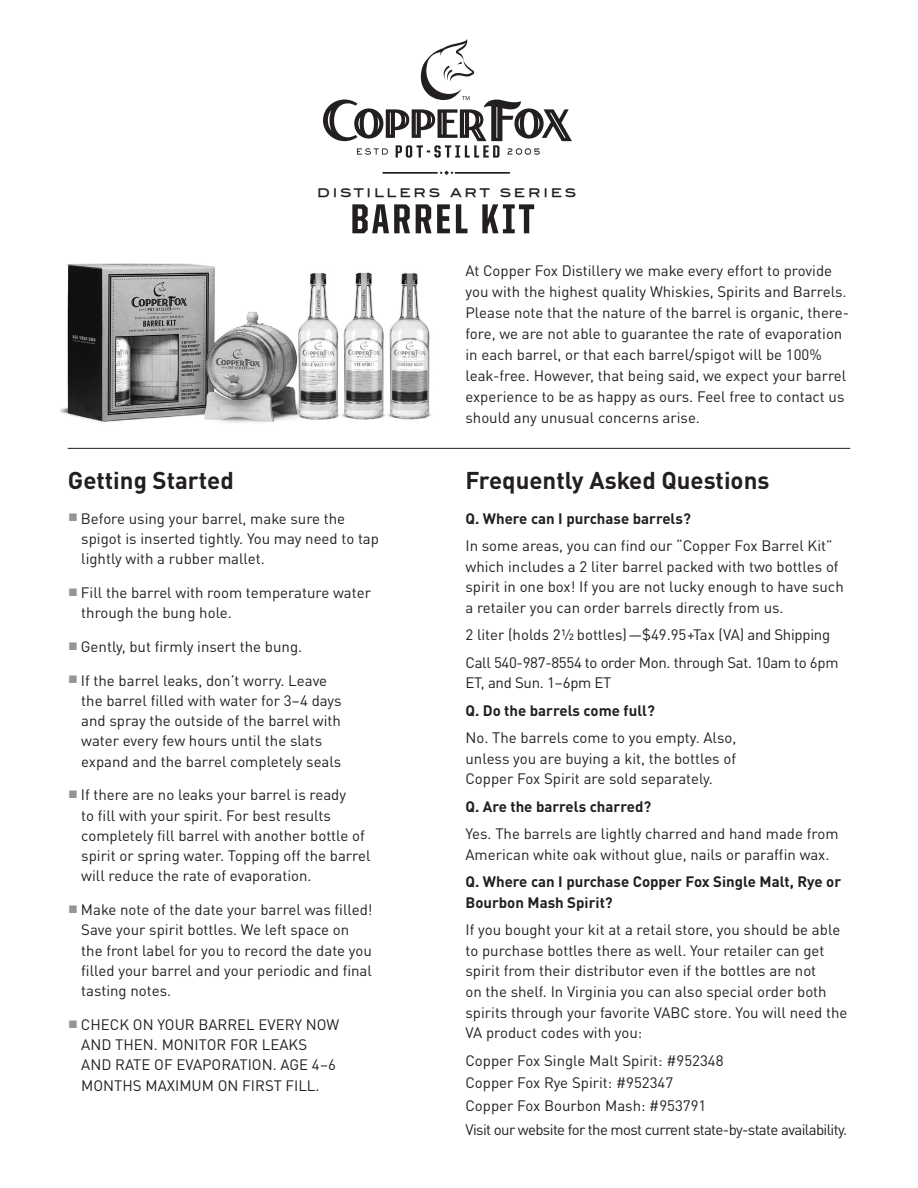
<style>
.page{position:relative;width:918px;height:1188px;background:#fff}
.page>*{position:absolute;margin:0;border:0;box-sizing:border-box;transform-origin:0 0}
.t1{font:700 42px "Helvetica Neue CE";color:#000}
.t2{font:700 24px "DIN Pro";color:#231f20}
.t3{font:15px/20.2px "DIN Pro";color:#231f20}
.t4{font:700 15px/20.7px "DIN Pro";color:#231f20}
.t5{font:15px/20.7px "DIN Pro";letter-spacing:-.02em;color:#231f20}
.t6{font:15px "DIN Pro";letter-spacing:-.04em;color:#231f20}
.t7{font:13.95px "Blair Md ITCTT Medium";letter-spacing:.2em;color:#231f20}
.s1{font-size:10.5px;color:#939598}
</style>
<div class="page">
<img style="left:59px;top:263px;width:372px;height:160px">
<hr style="left:68px;top:448px;width:782px;height:1px;background:#231f20">
<svg style="left:323px;top:39px;width:249px;height:119px"></svg>
<svg style="left:352px;top:204px;width:182px;height:29px"></svg>
<svg style="left:382px;top:170px;width:128px;height:5px"></svg>
<p class="t7" style="left:317px;top:183px;width:261px">DISTILLERS ART SERIES</p>
<p class="t3" style="left:465px;top:259px;width:385px;line-height:21px">At Copper Fox Distillery we make every effort to provide you with the highest quality Whiskies, Spirits and Barrels.<br>Please note that the nature of the barrel is organic, there&shy;fore, we are not able to guarantee the rate of evaporation in each barrel, or that each barrel/spigot will be 100% leak-free. However, that being said, we expect your barrel experience to be as happy as ours. Feel free to contact us should any unusual concerns arise.</p>
<p class="t2" style="left:68px;top:462px;width:168px">Getting Started</p>
<p class="t2" style="left:465px;top:462px;width:305px">Frequently Asked Questions</p>
<p class="t4" style="left:465px;top:507px;width:227px">Q. Where can I purchase barrels?</p>
<p class="t3" style="left:465px;top:534px;width:380px;line-height:20.7px">In some areas, you can find our “Copper Fox Barrel Kit” which includes a 2 liter barrel packed with two bottles of spirit in one box! If you are not lucky enough to have such a retailer you can order barrels directly from us.</p>
<p class="t3" style="left:465px;top:624px;width:366px">2 liter (holds 2½ bottles)—$49.95 +Tax (VA) and Shipping</p>
<p class="t5" style="left:465px;top:651px;width:375px">Call 540-987-8554 to order Mon. through Sat. 10am to 6pm<br>ET, and Sun. 1–6pm ET</p>
<p class="t4" style="left:465px;top:699px;width:191px">Q. Do the barrels come full?</p>
<p class="t3" style="left:465px;top:726px;width:272px;line-height:20.7px;text-align:justify">No. The barrels come to you empty. Also, unless you are buying a kit, the bottles of Copper Fox Spirit are sold separately.</p>
<p class="t4" style="left:465px;top:795px;width:187px">Q. Are the barrels charred?</p>
<p class="t3" style="left:465px;top:822px;width:375px;line-height:20.7px">Yes. The barrels are lightly charred and hand made from<br>American white oak without glue, nails or paraffin wax.</p>
<p class="t4" style="left:465px;top:870px;width:377px">Q. Where can I purchase Copper Fox Single Malt, Rye or<br>Bourbon Mash Spirit?</p>
<p class="t3" style="left:465px;top:918px;width:383px">If you bought your kit at a retail store, you should be able to purchase bottles there as well. Your retailer can get spirit from their distributor even if the bottles are not<br>on the shelf. In Virginia you can also special order both spirits through your favorite VABC store. You will need the VA product codes with you:</p>
<p class="t3" style="left:465px;top:1049px;width:260px">Copper Fox Single Malt Spirit: #952348</p>
<p class="t3" style="left:465px;top:1072px;width:209px">Copper Fox Rye Spirit: #952347</p>
<p class="t3" style="left:465px;top:1094px;width:242px">Copper Fox Bourbon Mash: #953791</p>
<p class="t6" style="left:465px;top:1118px;width:383px">Visit our website for the most current state-by-state availability.</p>
<p class="t3" style="left:81px;top:507px;width:299px;text-indent:-14px"><span class="s1">■</span> Before using your barrel, make sure the spigot is inserted tightly. You may need to tap lightly with a rubber mallet.</p>
<p class="t3" style="left:81px;top:581px;width:291px;text-indent:-14px"><span class="s1">■</span> Fill the barrel with room temperature water through the bung hole.</p>
<p class="t3" style="left:68px;top:635px;width:236px"><span class="s1">■</span> Gently, but firmly insert the bung.</p>
<p class="t3" style="left:81px;top:669px;width:262px;text-indent:-14px"><span class="s1">■</span> If the barrel leaks, don’t worry. Leave the barrel filled with water for 3–4 days and spray the outside of the barrel with water every few hours until the slats expand and the barrel completely seals</p>
<p class="t3" style="left:81px;top:784px;width:291px;text-indent:-14px"><span class="s1">■</span> If there are no leaks your barrel is ready<br>to fill with your spirit. For best results completely fill barrel with another bottle of spirit or spring water. Topping off the barrel will reduce the rate of evaporation.</p>
<p class="t3" style="left:81px;top:899px;width:293px;text-indent:-14px"><span class="s1">■</span> Make note of the date your barrel was filled!<br>Save your spirit bottles. We left space on the front label for you to record the date you filled your barrel and your periodic and final tasting notes.</p>
<p class="t3" style="left:81px;top:1013px;width:259px;text-indent:-14px"><span class="s1">■</span> CHECK ON YOUR BARREL EVERY NOW<br>AND THEN. MONITOR FOR LEAKS<br>AND RATE OF EVAPORATION. AGE 4–6<br>MONTHS MAXIMUM ON FIRST FILL.</p>
<p class="t1" style="left:87px;top:1006px;width:165px">32 9/16"</p>
</div>
